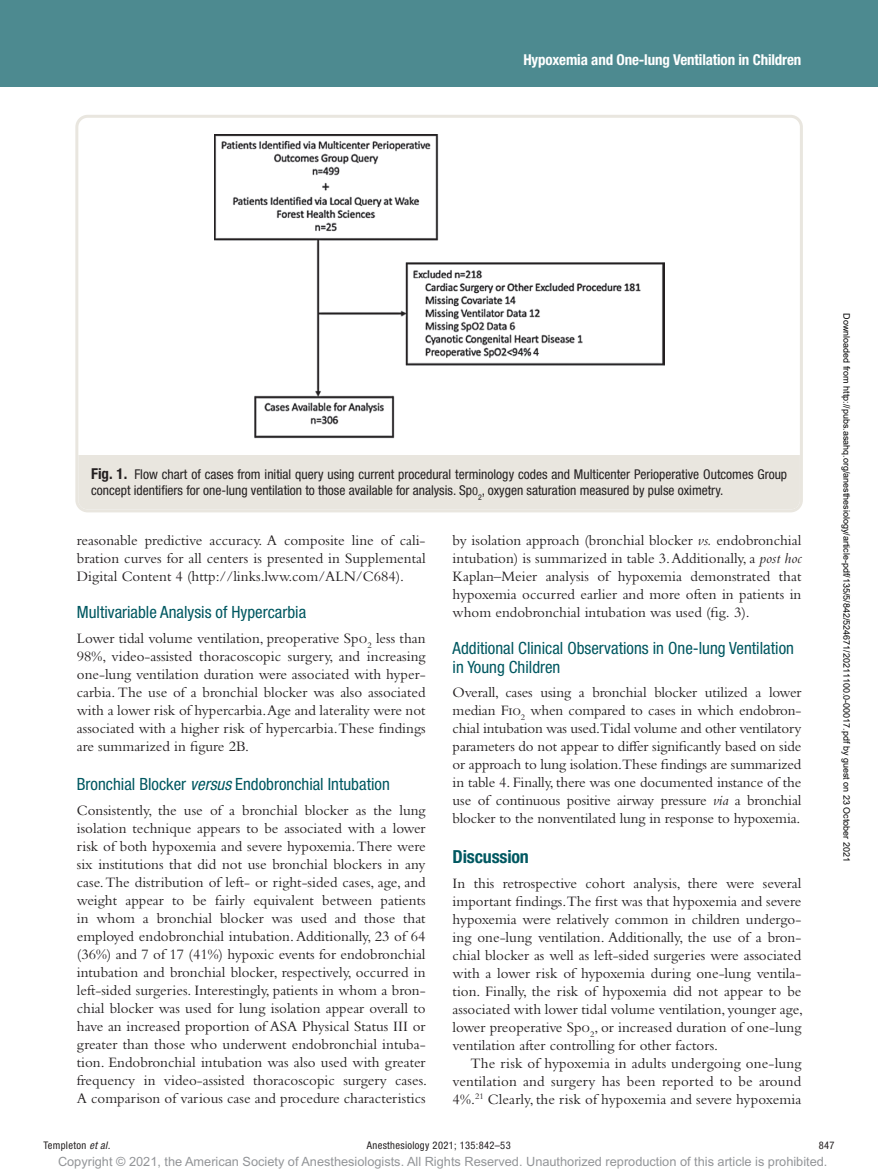
<style>
.page{position:relative;width:878px;height:1175px;background:#fff}
.page>*{position:absolute;margin:0;border:0;box-sizing:border-box;transform-origin:0 0}
.t1{font:700 condensed 18px "Helvetica Neue LT Std";letter-spacing:-.01em;color:#005861}
.t2{font:condensed 16.8px/18px "Helvetica Neue LT Std";color:#005861}
.t3{font:15px/18px "Bembo Std";color:#231f20;text-align:justify}
.t4{font:700 condensed 15px "Helvetica Neue LT Std";letter-spacing:-.01em;color:#fff}
.t5{font:condensed 13.5px/15.8px "Helvetica Neue LT Std";color:#231f20}
.t6{font:12.75px "Arial MT Std";color:#939598}
.t7{font:condensed 10.5px "Helvetica Neue LT Std";letter-spacing:.03em;color:#231f20}
.t8{font:9px "Arial";color:#000}
.s1{font-weight:700;font-size:15px}
.s2{font-family:"Helvetica Neue LT Std Cn SC800";font-stretch:normal;font-size:10.8px}
.s3{font-style:italic}
</style>
<div class="page">
<div style="left:0;top:0;width:878px;height:86px;background:#4d8a90"></div>
<img style="left:214px;top:134px;width:450px;height:304px">
<div style="left:78px;top:456px;width:721px;height:53px;background:#e9e6df"></div>
<div style="left:75px;top:115px;width:727px;height:397px;border:3px solid #e9e6df;border-radius:11px"></div>
<p class="t4" style="left:523px;top:51px;width:279px">Hypoxemia and One-lung Ventilation in Children</p>
<p class="t5" style="left:91px;top:466px;width:697px"><span class="s1">Fig. 1.</span> Flow chart of cases from initial query using current procedural terminology codes and Multicenter Perioperative Outcomes Group concept identifiers for one-lung ventilation to those available for analysis. Sp<span class="s2">o</span><sub>2</sub>, oxygen saturation measured by pulse oximetry.</p>
<p class="t3" style="left:77px;top:531px;width:350px">reasonable predictive accuracy. A composite line of cali&shy;bration curves for all centers is presented in Supplemental Digital Content 4 (http://links.lww.com/ALN/C684).</p>
<p class="t2" style="left:77px;top:603px;width:231px">Multivariable Analysis of Hypercarbia</p>
<p class="t3" style="left:77px;top:629px;width:350px">Lower tidal volume ventilation, preoperative Spo<sub>2</sub> less than 98%, video-assisted thoracoscopic surgery, and increasing one-lung ventilation duration were associated with hyper&shy;carbia. The use of a bronchial blocker was also associated with a lower risk of hypercarbia. Age and laterality were not associated with a higher risk of hypercarbia. These findings are summarized in figure 2B.</p>
<p class="t2" style="left:77px;top:775px;width:314px">Bronchial Blocker <span class="s3">versus</span> Endobronchial Intubation</p>
<p class="t3" style="left:77px;top:801px;width:352px">Consistently, the use of a bronchial blocker as the lung isolation technique appears to be associated with a lower risk of both hypoxemia and severe hypoxemia. There were six institutions that did not use bronchial blockers in any case. The distribution of left- or right-sided cases, age, and weight appear to be fairly equivalent between patients in whom a bronchial blocker was used and those that employed endobronchial intubation. Additionally, 23 of 64 (36%) and 7 of 17 (41%) hypoxic events for endobronchial intubation and bronchial blocker, respectively, occurred in left-sided surgeries. Interestingly, patients in whom a bron&shy;chial blocker was used for lung isolation appear overall to have an increased proportion of ASA Physical Status III or greater than those who underwent endobronchial intuba&shy;tion. Endobronchial intubation was also used with greater frequency in video-assisted thoracoscopic surgery cases.<br>A comparison of various case and procedure characteristics</p>
<p class="t3" style="left:452px;top:531px;width:350px">by isolation approach (bronchial blocker <span class="s3">vs.</span> endobronchial intubation) is summarized in table 3. Additionally, a <span class="s3">post hoc </span>Kaplan–Meier analysis of hypoxemia demonstrated that hypoxemia occurred earlier and more often in patients in whom endobronchial intubation was used (fig. 3).</p>
<p class="t2" style="left:452px;top:639px;width:343px">Additional Clinical Observations in One-lung Ventilation in Young Children</p>
<p class="t3" style="left:452px;top:683px;width:350px">Overall, cases using a bronchial blocker utilized a lower median Fio<sub>2</sub> when compared to cases in which endobron&shy;chial intubation was used.Tidal volume and other ventilatory parameters do not appear to differ significantly based on side or approach to lung isolation.These findings are summarized in table 4. Finally, there was one documented instance of the use of continuous positive airway pressure <span class="s3">via</span> a bronchial blocker to the nonventilated lung in response to hypoxemia.</p>
<p class="t1" style="left:452px;top:845px;width:78px">Discussion</p>
<p class="t3" style="left:452px;top:873px;width:352px">In this retrospective cohort analysis, there were several important findings.The first was that hypoxemia and severe hypoxemia were relatively common in children undergo&shy;ing one-lung ventilation. Additionally, the use of a bron&shy;chial blocker as well as left-sided surgeries were associated with a lower risk of hypoxemia during one-lung ventila&shy;tion. Finally, the risk of hypoxemia did not appear to be associated with lower tidal volume ventilation, younger age, lower preoperative Spo<sub>2</sub>, or increased duration of one-lung ventilation after controlling for other factors.</p>
<p class="t3" style="left:452px;top:1053px;width:350px;text-indent:18px">The risk of hypoxemia in adults undergoing one-lung ventilation and surgery has been reported to be around 4%.<sup>21</sup> Clearly, the risk of hypoxemia and severe hypoxemia</p>
<p class="t8" style="left:850px;top:313px;width:550px;rotate:90deg">Downloaded from http://pubs.asahq.org/anesthesiology/article-pdf/135/5/842/524671/20211100.0-00017.pdf by guest on 23 October 2021</p>
<p class="t7" style="left:44px;top:1139px;width:68px">Templeton <span class="s3">et al.</span></p>
<p class="t7" style="left:367px;top:1139px;width:145px">Anesthesiology 2021; 135:842–53</p>
<p class="t7" style="left:818px;top:1139px;width:17px">847</p>
<p class="t6" style="left:58px;top:1154px;width:771px">Copyright © 2021, the American Society of Anesthesiologists. All Rights Reserved. Unauthorized reproduction of this article is prohibited.</p>
</div>
